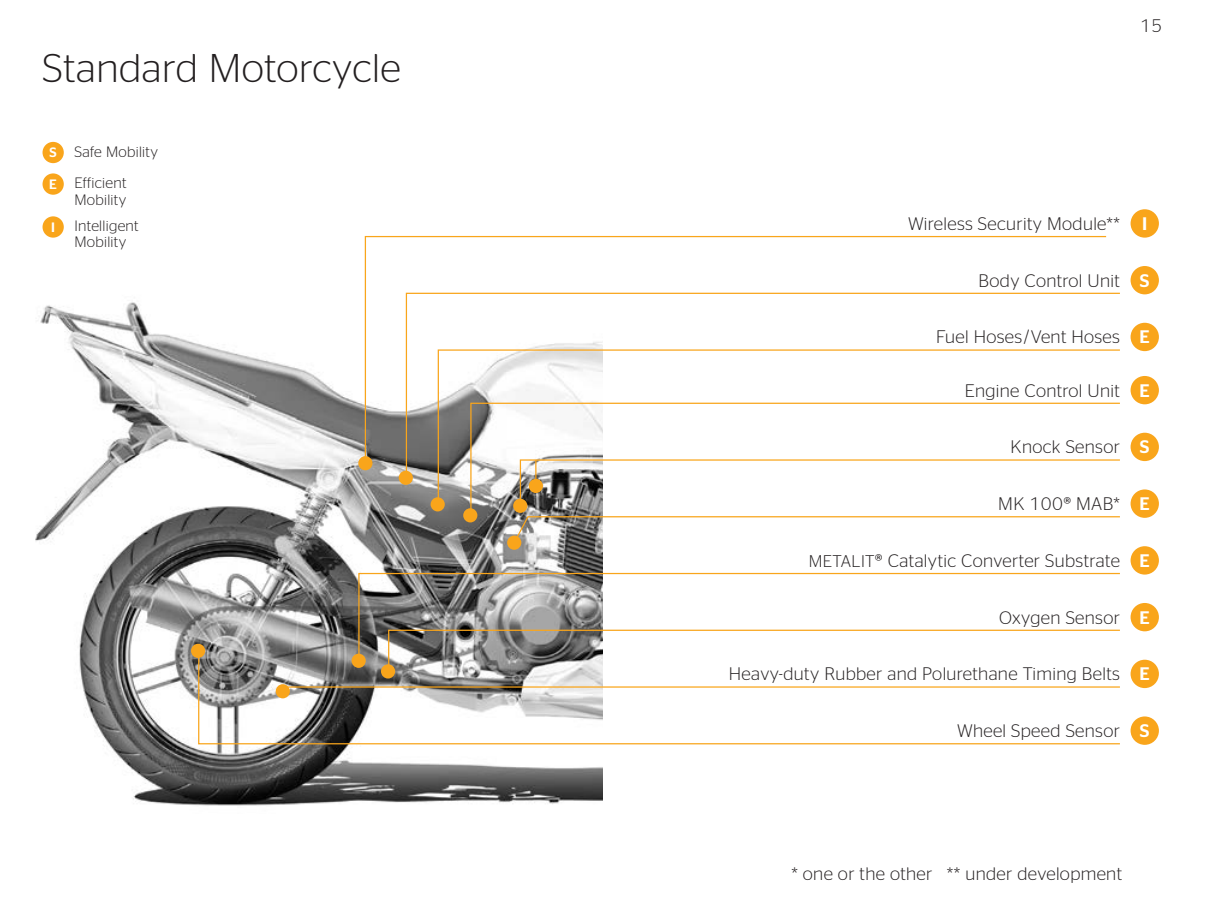
<style>
.page{position:relative;width:1205px;height:908px;background:#fff}
.page>*{position:absolute;margin:0;border:0;box-sizing:border-box;transform-origin:0 0}
.A_Zwischentitel{font:300 40px "Continental Stag Sans";letter-spacing:.015em;color:#231f20}
.B_Copy{font:300 18px "Continental Stag Sans";letter-spacing:.02em;color:#231f20}
.B_Copy-2{font:500 18px "Continental Stag Sans";color:#fff}
.C_Seitenzahl{font:300 18px "Continental Stag Sans";color:#231f20}
.B_Copy-3{font:300 15px/16.2px "Continental Stag Sans";letter-spacing:.02em;color:#231f20}
.B_Copy-4{font:500 13.5px "Continental Stag Sans";color:#fff}
.s1{font-size:17px}
</style>
<div class="page">
<img style="left:35px;top:141px;width:567px;height:665px">
<div style="left:507px;top:535px;width:14px;height:14px;background:#f9a51b;border-radius:50%"></div>
<div style="left:463px;top:508px;width:14px;height:14px;background:#f9a51b;border-radius:50%"></div>
<div style="left:431px;top:497px;width:14px;height:14px;background:#f9a51b;border-radius:50%"></div>
<div style="left:191px;top:643px;width:14px;height:14px;background:#f9a51b;border-radius:50%"></div>
<div style="left:399px;top:470px;width:14px;height:14px;background:#f9a51b;border-radius:50%"></div>
<div style="left:358px;top:456px;width:14px;height:14px;background:#f9a51b;border-radius:50%"></div>
<svg style="left:364px;top:235px;width:743px;height:229px"></svg>
<svg style="left:405px;top:292px;width:715px;height:187px"></svg>
<svg style="left:437px;top:348px;width:683px;height:157px"></svg>
<svg style="left:470px;top:402px;width:650px;height:110px"></svg>
<svg style="left:358px;top:572px;width:762px;height:77px"></svg>
<svg style="left:387px;top:628px;width:733px;height:21px"></svg>
<svg style="left:197px;top:649px;width:923px;height:95px"></svg>
<div style="left:43px;top:142px;width:21px;height:21px;background:#f9a51b;border-radius:50%"></div>
<div style="left:43px;top:216px;width:21px;height:21px;background:#f9a51b;border-radius:50%"></div>
<div style="left:43px;top:173px;width:21px;height:22px;background:#f9a51b;border-radius:50%"></div>
<div style="left:1130px;top:209px;width:29px;height:28px;background:#f9a51b;border-radius:50%"></div>
<div style="left:1130px;top:266px;width:29px;height:28px;background:#f9a51b;border-radius:50%"></div>
<div style="left:1130px;top:322px;width:29px;height:29px;background:#f9a51b;border-radius:50%"></div>
<div style="left:1130px;top:376px;width:29px;height:28px;background:#f9a51b;border-radius:50%"></div>
<div style="left:1130px;top:432px;width:29px;height:29px;background:#f9a51b;border-radius:50%"></div>
<svg style="left:512px;top:515px;width:608px;height:29px"></svg>
<div style="left:1130px;top:489px;width:29px;height:28px;background:#f9a51b;border-radius:50%"></div>
<div style="left:1130px;top:546px;width:29px;height:28px;background:#f9a51b;border-radius:50%"></div>
<div style="left:1130px;top:602px;width:29px;height:29px;background:#f9a51b;border-radius:50%"></div>
<div style="left:1130px;top:659px;width:29px;height:28px;background:#f9a51b;border-radius:50%"></div>
<div style="left:1130px;top:716px;width:29px;height:28px;background:#f9a51b;border-radius:50%"></div>
<svg style="left:519px;top:458px;width:601px;height:51px"></svg>
<p class="A_Zwischentitel" style="left:43px;top:46px;width:360px">Standard Motorcycle</p>
<p class="B_Copy-4" style="left:50px;top:145px;width:9px">S</p>
<p class="B_Copy-3" style="left:74px;top:143px;width:85px">Safe Mobility</p>
<p class="B_Copy-4" style="left:49px;top:176px;width:9px">E</p>
<p class="B_Copy-4" style="left:51px;top:219px;width:5px">I</p>
<p class="B_Copy-3" style="left:74px;top:175px;width:54px">Efficient<br>Mobility</p>
<p class="B_Copy-3" style="left:74px;top:217px;width:66px">Intelligent<br>Mobility</p>
<p class="C_Seitenzahl" style="left:1140px;top:16px;width:24px">15</p>
<p class="B_Copy" style="left:908px;top:213px;width:213px">Wireless Security Module**</p>
<p class="B_Copy-2" style="left:1142px;top:213px;width:7px">I</p>
<p class="B_Copy" style="left:978px;top:270px;width:143px">Body Control Unit</p>
<p class="B_Copy-2" style="left:1140px;top:270px;width:11px">S</p>
<p class="B_Copy" style="left:936px;top:327px;width:185px">Fuel Hoses/Vent Hoses</p>
<p class="B_Copy-2" style="left:1139px;top:326px;width:12px">E</p>
<p class="B_Copy" style="left:965px;top:380px;width:157px">Engine Control Unit</p>
<p class="B_Copy-2" style="left:1139px;top:379px;width:12px">E</p>
<p class="B_Copy" style="left:1010px;top:437px;width:111px">Knock Sensor</p>
<p class="B_Copy-2" style="left:1140px;top:436px;width:11px">S</p>
<p class="B_Copy" style="left:998px;top:493px;width:123px">MK 100® MAB*</p>
<p class="B_Copy-2" style="left:1139px;top:493px;width:12px">E</p>
<p class="B_Copy" style="left:809px;top:550px;width:313px"><span class="s1">METALIT</span>® Catalytic Converter Substrate</p>
<p class="B_Copy-2" style="left:1139px;top:550px;width:12px">E</p>
<p class="B_Copy" style="left:999px;top:607px;width:122px">Oxygen Sensor</p>
<p class="B_Copy-2" style="left:1139px;top:606px;width:12px">E</p>
<p class="B_Copy" style="left:729px;top:663px;width:392px">Heavy-duty Rubber and Polurethane Timing Belts</p>
<p class="B_Copy-2" style="left:1139px;top:663px;width:12px">E</p>
<p class="B_Copy" style="left:957px;top:720px;width:164px">Wheel Speed Sensor</p>
<p class="B_Copy-2" style="left:1140px;top:720px;width:11px">S</p>
<p class="B_Copy" style="left:791px;top:863px;width:332px">* one or the other ** under development</p>
</div>
